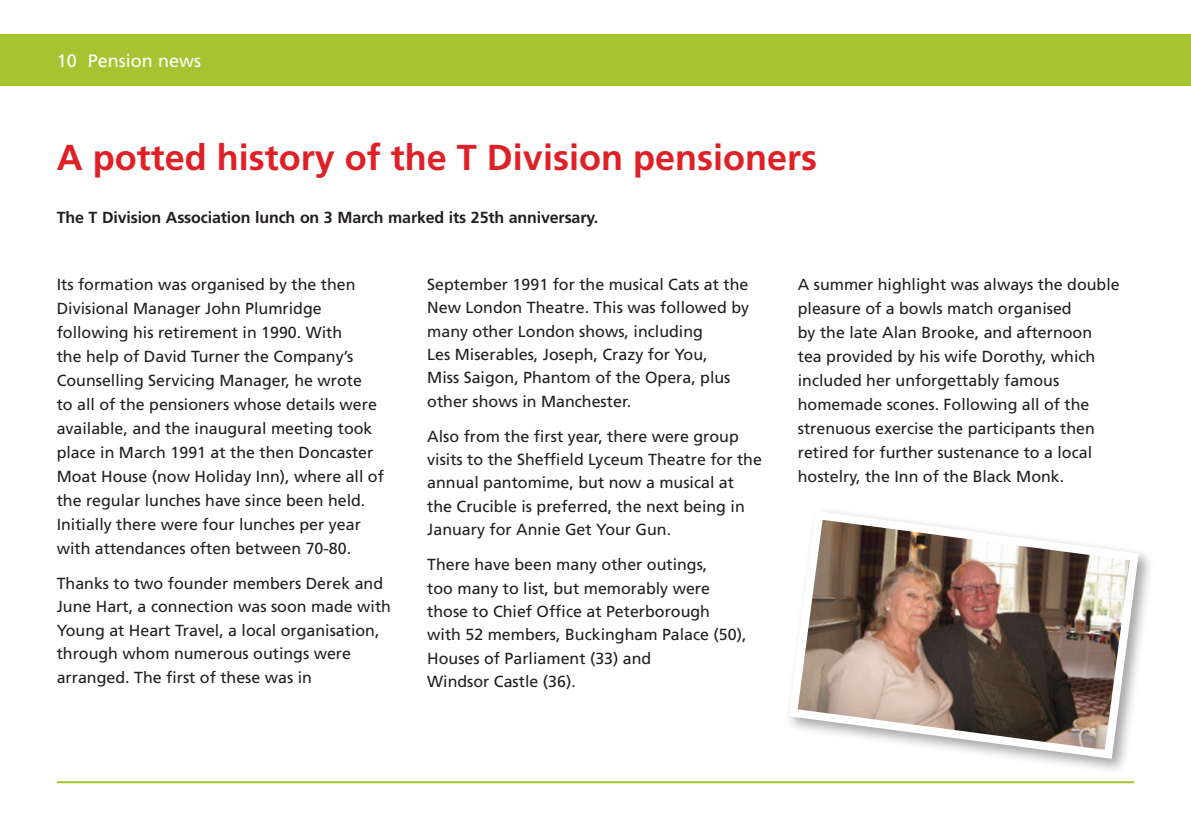
<style>
.page{position:relative;width:1191px;height:840px;background:#fff}
.page>*{position:absolute;margin:0;border:0;box-sizing:border-box;transform-origin:0 0}
.t1{font:700 36px "Frutiger";color:#df2027}
.t2{font:18px "Frutiger";color:#fff}
.t3{font:16px/24px "Frutiger";color:#231f20}
._03-main_running_tex{font:700 16px "Frutiger";letter-spacing:-.01em;color:#231f20}
</style>
<div class="page">
<hr style="left:57px;top:780px;width:1077px;height:2px;background:#a5c431">
<div style="left:0;top:34px;width:1191px;height:51px;background:#a5c431"></div>
<div style="left:784px;top:506px;width:370px;height:267px;background:#231f20;opacity:.41"></div>
<img style="left:784px;top:506px;width:359px;height:256px">
<p class="t2" style="left:57px;top:50px;width:146px">10 Pension news</p>
<p class="t1" style="left:57px;top:136px;width:762px">A potted history of the T Division pensioners</p>
<p class="_03-main_running_tex" style="left:57px;top:208px;width:543px">The T Division Association lunch on 3 March marked its 25th anniversary.</p>
<p class="t3" style="left:57px;top:272px;width:329px">Its formation was organised by the then Divisional Manager John Plumridge following his retirement in 1990. With<br>the help of David Turner the Company’s Counselling Servicing Manager, he wrote<br>to all of the pensioners whose details were available, and the inaugural meeting took place in March 1991 at the then Doncaster Moat House (now Holiday Inn), where all of the regular lunches have since been held.<br>Initially there were four lunches per year with attendances often between 70-80.</p>
<p class="t3" style="left:57px;top:571px;width:336px;line-height:23.4px">Thanks to two founder members Derek and June Hart, a connection was soon made with Young at Heart Travel, a local organisation, through whom numerous outings were arranged. The first of these was in</p>
<p class="t3" style="left:427px;top:272px;width:323px;line-height:23.4px">September 1991 for the musical Cats at the New London Theatre. This was followed by many other London shows, including<br>Les Miserables, Joseph, Crazy for You,<br>Miss Saigon, Phantom of the Opera, plus other shows in Manchester.</p>
<p class="t3" style="left:427px;top:424px;width:336px;line-height:23.4px">Also from the first year, there were group visits to the Sheffield Lyceum Theatre for the annual pantomime, but now a musical at the Crucible is preferred, the next being in January for Annie Get Your Gun.</p>
<p class="t3" style="left:427px;top:552px;width:321px;line-height:23.4px">There have been many other outings,<br>too many to list, but memorably were those to Chief Office at Peterborough with 52 members, Buckingham Palace (50), Houses of Parliament (33) and<br>Windsor Castle (36).</p>
<p class="t3" style="left:797px;top:272px;width:323px">A summer highlight was always the double pleasure of a bowls match organised<br>by the late Alan Brooke, and afternoon tea provided by his wife Dorothy, which included her unforgettably famous homemade scones. Following all of the strenuous exercise the participants then retired for further sustenance to a local hostelry, the Inn of the Black Monk.</p>
</div>
